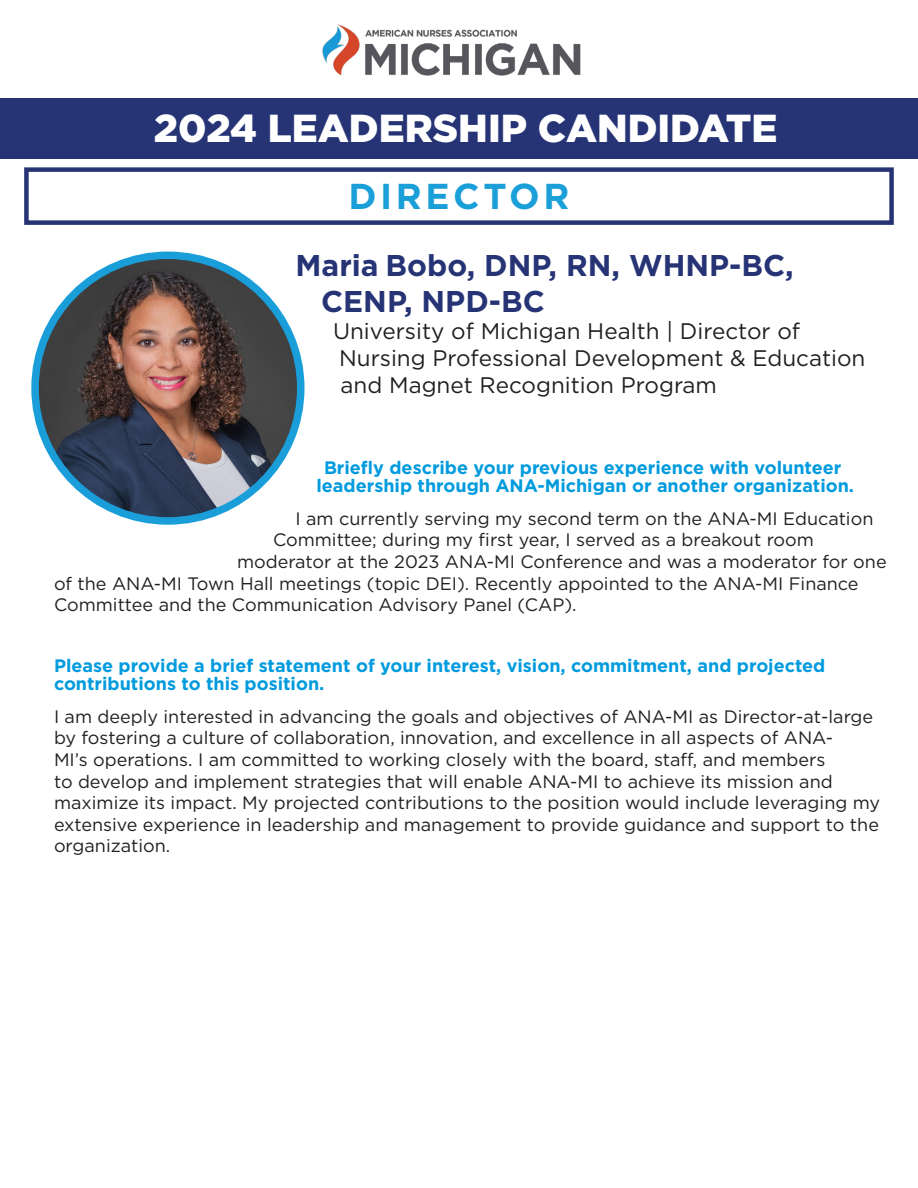
<style>
.page{position:relative;width:918px;height:1188px;background:#fff}
.page>*{position:absolute;margin:0;border:0;box-sizing:border-box;transform-origin:0 0}
.t1{font:900 39px "Gotham";color:#fff}
.t2{font:700 36px "Gotham";letter-spacing:.1em;color:#1b9fd9}
.t3{font:700 30px/36px "Gotham";color:#263476}
.t4{font:22.5px/27px "Gotham";color:#231f20}
.t5{font:18px/21.6px "Gotham";color:#231f20}
.t6{font:700 18px/18px "Gotham";color:#009bde;text-align:center}
</style>
<div class="page">
<div style="left:0;top:98px;width:918px;height:61px;background:#263476"></div>
<div style="left:24px;top:167px;width:870px;height:58px;border:4px solid #263476"></div>
<img style="left:322px;top:24px;width:259px;height:52px">
<img style="left:35px;top:255px;width:266px;height:266px;border-radius:133px">
<div style="left:31px;top:252px;width:273px;height:273px;border:8px solid #199eda;border-radius:50%"></div>
<p class="t1" style="left:154px;top:101px;width:625px">2024 LEADERSHIP CANDIDATE</p>
<p class="t2" style="left:348px;top:172px;width:223px">DIRECTOR</p>
<p class="t3" style="left:321px;top:247px;width:474px;text-indent:-26px">Maria Bobo, DNP, RN, WHNP-BC,<br>CENP, NPD-BC</p>
<p class="t4" style="left:333px;top:317px;width:534px">University of Michigan Health | Director of<br>Nursing Professional Development &amp; Education and Magnet Recognition Program</p>
<p class="t6" style="left:316px;top:459px;width:539px">Briefly describe your previous experience with volunteer leadership through ANA-Michigan or another organization.</p>
<p class="t5" style="left:296px;top:507px;width:579px">I am currently serving my second term on the ANA-MI Education</p>
<p class="t5" style="left:273px;top:529px;width:542px">Committee; during my first year, I served as a breakout room</p>
<p class="t5" style="left:237px;top:551px;width:651px">moderator at the 2023 ANA-MI Conference and was a moderator for one</p>
<p class="t5" style="left:54px;top:572px;width:806px">of the ANA-MI Town Hall meetings (topic DEI). Recently appointed to the ANA-MI Finance</p>
<p class="t5" style="left:54px;top:594px;width:524px">Committee and the Communication Advisory Panel (CAP).</p>
<p class="t6" style="left:54px;top:657px;width:773px;text-align:left">Please provide a brief statement of your interest, vision, commitment, and projected contributions to this position.</p>
<p class="t5" style="left:54px;top:705px;width:828px">I am deeply interested in advancing the goals and objectives of ANA-MI as Director-at-large by fostering a culture of collaboration, innovation, and excellence in all aspects of ANA-<br>MI’s operations. I am committed to working closely with the board, staff, and members<br>to develop and implement strategies that will enable ANA-MI to achieve its mission and maximize its impact. My projected contributions to the position would include leveraging my extensive experience in leadership and management to provide guidance and support to the organization.</p>
</div>
